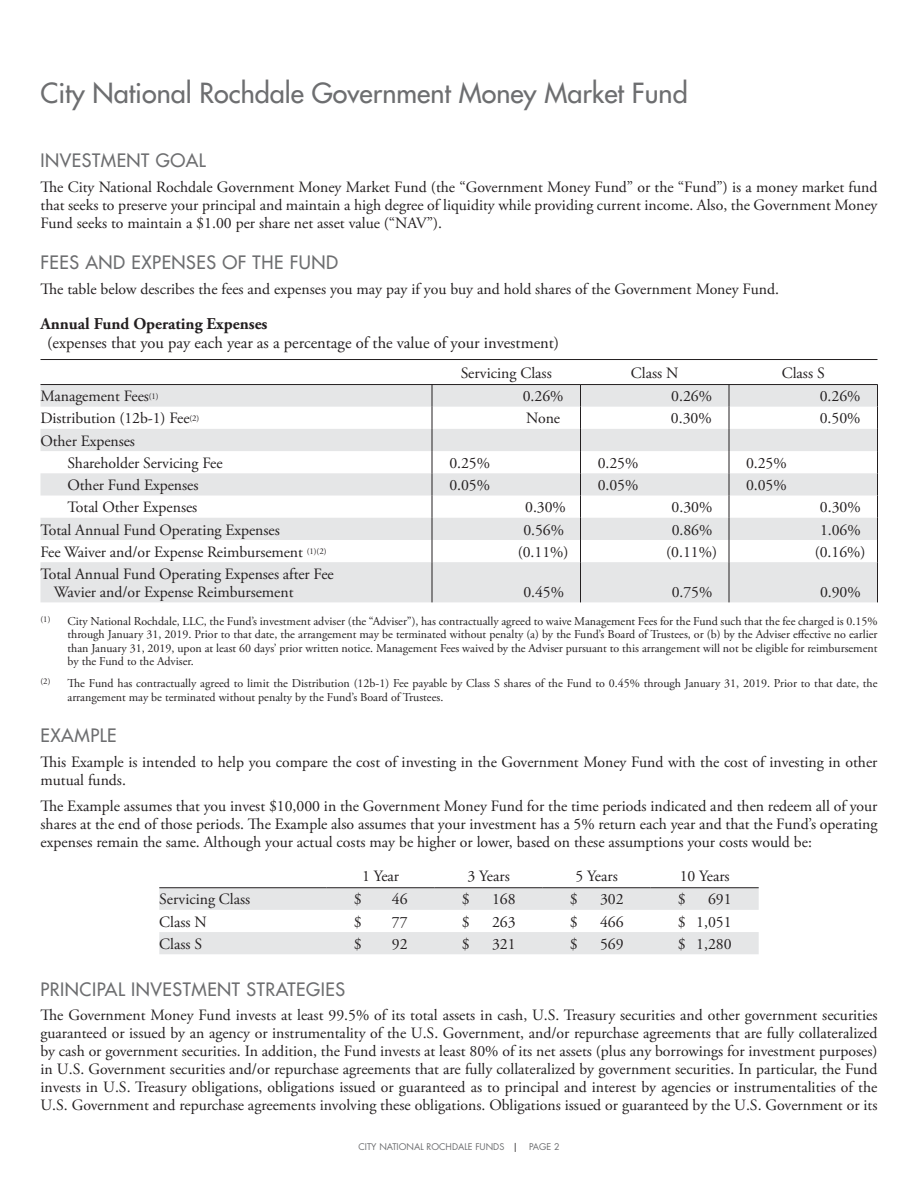
<style>
.page{position:relative;width:918px;height:1188px;background:#fff}
.page>*{position:absolute;margin:0;border:0;box-sizing:border-box;transform-origin:0 0}
.t1{font:500 27px "Futura Std";color:#6d6e70}
.t2{font:500 18px "Futura Std";letter-spacing:.03em;color:#6d6e70}
.t3{font:16.5px "Adobe Garamond Pro";color:#231f20}
.t4{font:700 16.5px "Adobe Garamond Pro";color:#231f20}
.t5{font:15.75px/18px "Adobe Garamond Pro";color:#231f20;text-align:justify}
.t6{font:12px/13.5px "Adobe Garamond Pro";color:#231f20;text-align:justify}
.t7{font:9px "Futura Std";color:#6d6e70}
.s1{color:#231f20}
</style>
<div class="page">
<svg style="left:40px;top:385px;width:837px;height:217px;fill:#e5e6e7"></svg>
<svg style="left:580px;top:385px;width:1px;height:177px"></svg>
<svg style="left:729px;top:385px;width:1px;height:177px"></svg>
<hr style="left:580px;top:562px;width:1px;height:40px;background:#231f20">
<hr style="left:729px;top:562px;width:1px;height:40px;background:#231f20">
<hr style="left:877px;top:562px;width:1px;height:40px;background:#231f20">
<svg style="left:432px;top:385px;width:1px;height:177px"></svg>
<hr style="left:432px;top:562px;width:1px;height:40px;background:#231f20">
<hr style="left:40px;top:359px;width:838px;height:1px;background:#231f20">
<svg style="left:877px;top:385px;width:1px;height:177px"></svg>
<hr style="left:40px;top:384px;width:392px;height:1px;background:#231f20">
<hr style="left:432px;top:384px;width:148px;height:1px;background:#231f20">
<hr style="left:580px;top:384px;width:149px;height:1px;background:#231f20">
<hr style="left:729px;top:384px;width:149px;height:1px;background:#231f20">
<svg style="left:159px;top:888px;width:600px;height:66px"></svg>
<hr style="left:159px;top:887px;width:168px;height:1px;background:#231f20">
<hr style="left:327px;top:887px;width:108px;height:1px;background:#231f20">
<hr style="left:435px;top:887px;width:108px;height:1px;background:#231f20">
<hr style="left:543px;top:887px;width:108px;height:1px;background:#231f20">
<hr style="left:651px;top:887px;width:108px;height:1px;background:#231f20">
<h1 class="t1" style="left:40px;top:81px;width:649px">City National Rochdale Government Money Market Fund</h1>
<p class="t2" style="left:40px;top:152px;width:167px">INVESTMENT GOAL</p>
<p class="t5" style="left:40px;top:179px;width:839px">The City National Rochdale Government Money Market Fund (the “Government Money Fund” or the “Fund”) is a money market fund that seeks to preserve your principal and maintain a high degree of liquidity while providing current income. Also, the Government Money Fund seeks to maintain a $1.00 per share net asset value (“NAV”).</p>
<p class="t2" style="left:40px;top:254px;width:299px">FEES AND EXPENSES OF THE FUND</p>
<p class="t5" style="left:40px;top:281px;width:740px">The table below describes the fees and expenses you may pay if you buy and hold shares of the Government Money Fund.</p>
<p class="t4" style="left:40px;top:317px;width:229px">Annual Fund Operating Expenses</p>
<p class="t3" style="left:47px;top:336px;width:513px">(expenses that you pay each year as a percentage of the value of your investment)</p>
<p class="t5" style="left:461px;top:365px;width:93px">Servicing Class</p>
<p class="t5" style="left:631px;top:365px;width:49px">Class N</p>
<p class="t5" style="left:782px;top:365px;width:45px">Class S</p>
<p class="t5" style="left:40px;top:389px;width:120px">Management Fees<sup>(1)</sup></p>
<p class="t5" style="left:523px;top:389px;width:42px">0.26%</p>
<p class="t5" style="left:671px;top:389px;width:42px">0.26%</p>
<p class="t5" style="left:820px;top:389px;width:42px">0.26%</p>
<p class="t5" style="left:40px;top:411px;width:160px">Distribution (12b-1) Fee<sup>(2)</sup></p>
<p class="t5" style="left:526px;top:411px;width:36px">None</p>
<p class="t5" style="left:671px;top:411px;width:42px">0.30%</p>
<p class="t5" style="left:820px;top:411px;width:42px">0.50%</p>
<p class="t5" style="left:68px;top:431px;width:157px;line-height:22.2px;text-indent:-27px">Other Expenses<br>Shareholder Servicing Fee</p>
<p class="t5" style="left:449px;top:455px;width:42px">0.25%</p>
<p class="t5" style="left:598px;top:455px;width:42px">0.25%</p>
<p class="t5" style="left:746px;top:455px;width:42px">0.25%</p>
<p class="t5" style="left:68px;top:477px;width:133px">Other Fund Expenses</p>
<p class="t5" style="left:449px;top:477px;width:42px">0.05%</p>
<p class="t5" style="left:598px;top:477px;width:42px">0.05%</p>
<p class="t5" style="left:746px;top:477px;width:42px">0.05%</p>
<p class="t5" style="left:68px;top:500px;width:131px">Total Other Expenses</p>
<p class="t5" style="left:525px;top:500px;width:42px">0.30%</p>
<p class="t5" style="left:672px;top:500px;width:42px">0.30%</p>
<p class="t5" style="left:820px;top:500px;width:42px">0.30%</p>
<p class="t5" style="left:40px;top:522px;width:241px">Total Annual Fund Operating Expenses</p>
<p class="t5" style="left:523px;top:522px;width:42px">0.56%</p>
<p class="t5" style="left:672px;top:522px;width:42px">0.86%</p>
<p class="t5" style="left:820px;top:522px;width:42px">1.06%</p>
<p class="t5" style="left:40px;top:544px;width:288px">Fee Waiver and/or Expense Reimbursement <sup>(1)(2)</sup></p>
<p class="t5" style="left:518px;top:544px;width:52px">(0.11%)</p>
<p class="t5" style="left:666px;top:544px;width:52px">(0.11%)</p>
<p class="t5" style="left:815px;top:544px;width:52px">(0.16%)</p>
<p class="t5" style="left:54px;top:566px;width:281px;text-indent:-13px">Total Annual Fund Operating Expenses after Fee<br>Wavier and/or Expense Reimbursement</p>
<p class="t5" style="left:523px;top:584px;width:42px">0.45%</p>
<p class="t5" style="left:672px;top:584px;width:42px">0.75%</p>
<p class="t5" style="left:820px;top:584px;width:42px">0.90%</p>
<p class="t6" style="left:68px;top:615px;width:812px;text-indent:-27px"><sup>(1)</sup> City National Rochdale, LLC, the Fund’s investment adviser (the “Adviser”), has contractually agreed to waive Management Fees for the Fund such that the fee charged is 0.15% through January 31, 2019. Prior to that date, the arrangement may be terminated without penalty (a) by the Fund’s Board of Trustees, or (b) by the Adviser effective no earlier than January 31, 2019, upon at least 60 days’ prior written notice. Management Fees waived by the Adviser pursuant to this arrangement will not be eligible for reimbursement by the Fund to the Adviser.</p>
<p class="t6" style="left:67px;top:678px;width:811px;text-indent:-27px"><sup>(2)</sup> The Fund has contractually agreed to limit the Distribution (12b-1) Fee payable by Class S shares of the Fund to 0.45% through January 31, 2019. Prior to that date, the arrangement may be terminated without penalty by the Fund’s Board of Trustees.</p>
<p class="t2" style="left:40px;top:727px;width:78px">EXAMPLE</p>
<p class="t5" style="left:40px;top:754px;width:839px">This Example is intended to help you compare the cost of investing in the Government Money Fund with the cost of investing in other mutual funds.</p>
<p class="t5" style="left:41px;top:799px;width:839px">The Example assumes that you invest $10,000 in the Government Money Fund for the time periods indicated and then redeem all of your shares at the end of those periods. The Example also assumes that your investment has a 5% return each year and that the Fund’s operating expenses remain the same. Although your actual costs may be higher or lower, based on these assumptions your costs would be:</p>
<p class="t5" style="left:362px;top:868px;width:39px">1 Year</p>
<p class="t5" style="left:468px;top:868px;width:44px">3 Years</p>
<p class="t5" style="left:576px;top:868px;width:44px">5 Years</p>
<p class="t5" style="left:680px;top:868px;width:51px">10 Years</p>
<p class="t5" style="left:159px;top:892px;width:93px">Servicing Class</p>
<p class="t5" style="left:354px;top:892px;width:9px">$</p>
<p class="t5" style="left:392px;top:892px;width:17px">46</p>
<p class="t5" style="left:462px;top:892px;width:9px">$</p>
<p class="t5" style="left:492px;top:892px;width:25px">168</p>
<p class="t5" style="left:570px;top:892px;width:9px">$</p>
<p class="t5" style="left:600px;top:892px;width:25px">302</p>
<p class="t5" style="left:678px;top:892px;width:9px">$</p>
<p class="t5" style="left:708px;top:892px;width:25px">691</p>
<p class="t5" style="left:159px;top:914px;width:49px">Class N</p>
<p class="t5" style="left:354px;top:914px;width:9px">$</p>
<p class="t5" style="left:392px;top:914px;width:17px">77</p>
<p class="t5" style="left:462px;top:914px;width:9px">$</p>
<p class="t5" style="left:492px;top:914px;width:25px">263</p>
<p class="t5" style="left:570px;top:914px;width:9px">$</p>
<p class="t5" style="left:600px;top:914px;width:25px">466</p>
<p class="t5" style="left:678px;top:914px;width:56px">$ 1,0 51</p>
<p class="t5" style="left:159px;top:936px;width:45px">Class S</p>
<p class="t5" style="left:354px;top:936px;width:9px">$</p>
<p class="t5" style="left:392px;top:936px;width:17px">92</p>
<p class="t5" style="left:462px;top:936px;width:9px">$</p>
<p class="t5" style="left:492px;top:936px;width:25px">321</p>
<p class="t5" style="left:570px;top:936px;width:9px">$</p>
<p class="t5" style="left:600px;top:936px;width:25px">569</p>
<p class="t5" style="left:678px;top:936px;width:56px">$ 1,2 80</p>
<p class="t2" style="left:40px;top:981px;width:306px">PRINCIPAL INVESTMENT STRATEGIES</p>
<p class="t5" style="left:40px;top:1008px;width:839px">The Government Money Fund invests at least 99.5% of its total assets in cash, U.S. Treasury securities and other government securities guaranteed or issued by an agency or instrumentality of the U.S. Government, and/or repurchase agreements that are fully collateralized by cash or government securities. In addition, the Fund invests at least 80% of its net assets (plus any borrowings for investment purposes) in U.S. Government securities and/or repurchase agreements that are fully collateralized by government securities. In particular, the Fund invests in U.S. Treasury obligations, obligations issued or guaranteed as to principal and interest by agencies or instrumentalities of the U.S. Government and repurchase agreements involving these obligations. Obligations issued or guaranteed by the U.S. Government or its</p>
<p class="t7" style="left:358px;top:1142px;width:203px">CITY NATIONAL ROCHDALE FUNDS <span class="s1">|</span> PAGE 2</p>
</div>
